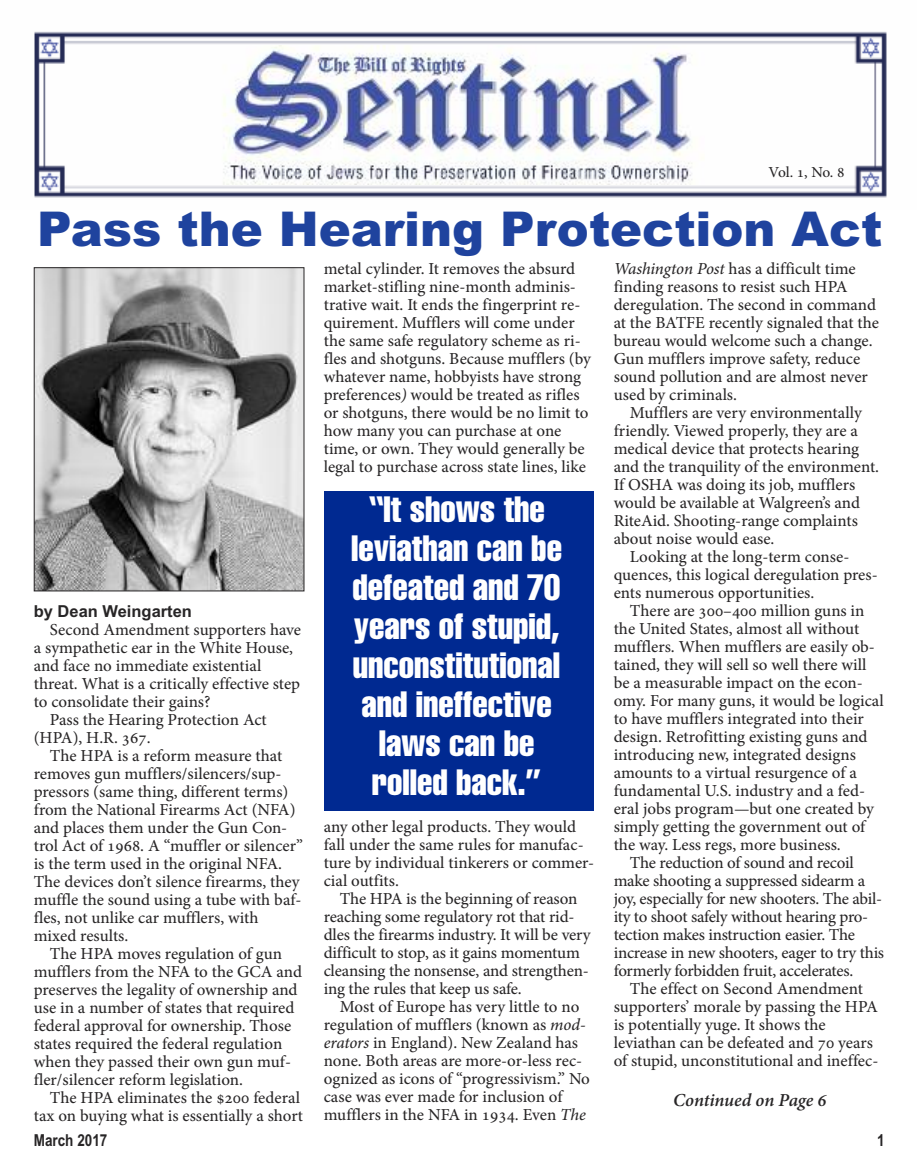
<style>
.page{position:relative;width:918px;height:1161px;background:#fff}
.page>*{position:absolute;margin:0;border:0;box-sizing:border-box;transform-origin:0 0}
.t1{font:900 48px "Arial";color:#1f439e}
.t2{font:36px/39px "Helvetica LT Std Comp";color:#fff;text-align:center}
.t3{font:italic 700 18px "Adobe Hebrew";letter-spacing:-.005em;color:#272526}
.t4{font:16.5px/18px "Adobe Hebrew";letter-spacing:-.005em;color:#272526}
.t5{font:700 16.5px "Arial";color:#272526}
.t6{font:700 16.5px "Arial Narrow";color:#272526}
.t7{font:15px "Adobe Hebrew";color:#272526}
.s1{font-style:italic}
</style>
<div class="page">
<img style="left:34px;top:31px;width:853px;height:167px">
<img style="left:200px;top:45px;width:504px;height:139px">
<div style="left:324px;top:491px;width:269px;height:320px;background:#002991"></div>
<img style="left:36px;top:269px;width:266px;height:320px">
<div style="left:34px;top:267px;width:270px;height:324px;border:1px solid #272526"></div>
<p class="t7" style="left:769px;top:167px;width:77px">Vol. 1, No. 8</p>
<h1 class="t1" style="left:37px;top:201px;width:847px">Pass the Hearing Protection Act</h1>
<p class="t5" style="left:34px;top:601px;width:160px">by Dean Weingarten</p>
<p class="t4" style="left:50px;top:622px;width:253px">Second Amendment supporters have</p>
<p class="t4" style="left:34px;top:640px;width:261px">a sympathetic ear in the White House,</p>
<p class="t4" style="left:34px;top:658px;width:229px">and face no immediate existential</p>
<p class="t4" style="left:34px;top:676px;width:268px">threat. What is a critically effective step</p>
<p class="t4" style="left:34px;top:694px;width:178px">to consolidate their gains?</p>
<p class="t4" style="left:50px;top:712px;width:218px">Pass the Hearing Protection Act</p>
<p class="t4" style="left:34px;top:730px;width:118px">(HPA), H.R. 367.</p>
<p class="t4" style="left:50px;top:748px;width:234px">The HPA is a reform measure that</p>
<p class="t4" style="left:34px;top:766px;width:249px">removes gun mufflers/silencers/sup-</p>
<p class="t4" style="left:34px;top:784px;width:256px">pressors (same thing, different terms)</p>
<p class="t4" style="left:34px;top:802px;width:263px">from the National Firearms Act (NFA)</p>
<p class="t4" style="left:34px;top:820px;width:255px">and places them under the Gun Con-</p>
<p class="t4" style="left:34px;top:838px;width:271px">trol Act of 1968. A “muffler or silencer”</p>
<p class="t4" style="left:34px;top:856px;width:250px">is the term used in the original NFA.</p>
<p class="t4" style="left:34px;top:874px;width:267px">The devices don’t silence firearms, they</p>
<p class="t4" style="left:34px;top:892px;width:269px">muffle the sound using a tube with baf-</p>
<p class="t4" style="left:34px;top:910px;width:226px">fles, not unlike car mufflers, with</p>
<p class="t4" style="left:34px;top:928px;width:96px">mixed results.</p>
<p class="t4" style="left:50px;top:946px;width:234px">The HPA moves regulation of gun</p>
<p class="t4" style="left:34px;top:964px;width:270px">mufflers from the NFA to the GCA and</p>
<p class="t4" style="left:34px;top:982px;width:265px">preserves the legality of ownership and</p>
<p class="t4" style="left:34px;top:1000px;width:262px">use in a number of states that required</p>
<p class="t4" style="left:34px;top:1018px;width:259px">federal approval for ownership. Those</p>
<p class="t4" style="left:34px;top:1036px;width:250px">states required the federal regulation</p>
<p class="t4" style="left:34px;top:1054px;width:259px">when they passed their own gun muf-</p>
<p class="t4" style="left:34px;top:1072px;width:211px">fler/silencer reform legislation.</p>
<p class="t4" style="left:50px;top:1090px;width:252px">The HPA eliminates the $200 federal</p>
<p class="t4" style="left:34px;top:1108px;width:271px">tax on buying what is essentially a short</p>
<p class="t4" style="left:324px;top:262px;width:269px">metal cylinder. It removes the absurd market-stifling nine-month adminis&shy;trative wait. It ends the fingerprint re&shy;quirement. Mufflers will come under the same safe regulatory scheme as ri&shy;fles and shotguns. Because mufflers (by whatever name, hobbyists have strong preferences<span class="s1">)</span> would be treated as rifles or shotguns, there would be no limit to how many you can purchase at one time, or own. They would generally be legal to purchase across state lines, like</p>
<h2 class="t2" style="left:351px;top:492px;width:212px">“It shows the leviathan can be defeated and 70 years of stupid, unconstitutional and ineffective laws can be rolled back.”</h2>
<p class="t4" style="left:324px;top:820px;width:272px">any other legal products. They would fall under the same rules for manufac&shy;ture by individual tinkerers or commer&shy;cial outfits.</p>
<p class="t4" style="left:324px;top:892px;width:269px;text-indent:16px">The HPA is the beginning of reason reaching some regulatory rot that rid&shy;dles the firearms industry. It will be very difficult to stop, as it gains momentum cleansing the nonsense, and strengthen&shy;ing the rules that keep us safe.</p>
<p class="t4" style="left:324px;top:1000px;width:268px;text-indent:16px">Most of Europe has very little to no regulation of mufflers (known as <span class="s1">mod&shy;erators</span> in England). New Zealand has none. Both areas are more-or-less rec&shy;ognized as icons of “progressivism.” No case was ever made for inclusion of mufflers in the NFA in 1934. Even <span class="s1">The</span></p>
<p class="t4" style="left:614px;top:262px;width:267px"><span class="s1">Washington Post</span> has a difficult time finding reasons to resist such HPA deregulation. The second in command at the BATFE recently signaled that the bureau would welcome such a change.<br>Gun mufflers improve safety, reduce sound pollution and are almost never used by criminals.</p>
<p class="t4" style="left:630px;top:406px;width:234px">Mufflers are very environmentally</p>
<p class="t4" style="left:614px;top:424px;width:246px">friendly. Viewed properly, they are a</p>
<p class="t4" style="left:614px;top:442px;width:247px">medical device that protects hearing</p>
<p class="t4" style="left:614px;top:460px;width:267px">and the tranquility of the environment.</p>
<p class="t4" style="left:614px;top:478px;width:243px">If OSHA was doing its job, mufflers</p>
<p class="t4" style="left:614px;top:496px;width:248px">would be available at Walgreen’s and</p>
<p class="t4" style="left:614px;top:514px;width:246px">RiteAid. Shooting-range complaints</p>
<p class="t4" style="left:614px;top:532px;width:162px">about noise would ease.</p>
<p class="t4" style="left:630px;top:550px;width:221px">Looking at the long-term conse-</p>
<p class="t4" style="left:614px;top:568px;width:266px">quences, this logical deregulation pres-</p>
<p class="t4" style="left:614px;top:586px;width:202px">ents numerous opportunities.</p>
<p class="t4" style="left:630px;top:604px;width:236px">There are 300–400 million guns in</p>
<p class="t4" style="left:614px;top:622px;width:247px">the United States, almost all without</p>
<p class="t4" style="left:614px;top:640px;width:263px">mufflers. When mufflers are easily ob-</p>
<p class="t4" style="left:614px;top:658px;width:254px">tained, they will sell so well there will</p>
<p class="t4" style="left:614px;top:676px;width:251px">be a measurable impact on the econ-</p>
<p class="t4" style="left:614px;top:694px;width:272px">omy. For many guns, it would be logical</p>
<p class="t4" style="left:614px;top:712px;width:252px">to have mufflers integrated into their</p>
<p class="t4" style="left:614px;top:730px;width:255px">design. Retrofitting existing guns and</p>
<p class="t4" style="left:614px;top:748px;width:244px">introducing new, integrated designs</p>
<p class="t4" style="left:614px;top:766px;width:245px">amounts to a virtual resurgence of a</p>
<p class="t4" style="left:614px;top:784px;width:253px">fundamental U.S. industry and a fed-</p>
<p class="t4" style="left:614px;top:802px;width:262px">eral jobs program—but one created by</p>
<p class="t4" style="left:614px;top:820px;width:253px">simply getting the government out of</p>
<p class="t4" style="left:614px;top:838px;width:229px">the way. Less regs, more business.</p>
<p class="t4" style="left:630px;top:856px;width:225px">The reduction of sound and recoil</p>
<p class="t4" style="left:614px;top:874px;width:253px">make shooting a suppressed sidearm a</p>
<p class="t4" style="left:614px;top:892px;width:270px">joy, especially for new shooters. The abil-</p>
<p class="t4" style="left:614px;top:910px;width:256px">ity to shoot safely without hearing pro-</p>
<p class="t4" style="left:614px;top:928px;width:243px">tection makes instruction easier. The</p>
<p class="t4" style="left:614px;top:946px;width:272px">increase in new shooters, eager to try this</p>
<p class="t4" style="left:614px;top:964px;width:241px">formerly forbidden fruit, accelerates.</p>
<p class="t4" style="left:630px;top:982px;width:235px">The effect on Second Amendment</p>
<p class="t4" style="left:614px;top:1000px;width:266px">supporters’ morale by passing the HPA</p>
<p class="t4" style="left:614px;top:1018px;width:214px">is potentially yuge. It shows the</p>
<p class="t4" style="left:614px;top:1036px;width:261px">leviathan can be defeated and 70 years</p>
<p class="t4" style="left:614px;top:1054px;width:266px">of stupid, unconstitutional and ineffec-</p>
<p class="t3" style="left:673px;top:1093px;width:155px">Continued on Page 6</p>
<p class="t6" style="left:34px;top:1131px;width:75px">March 2017</p>
<p class="t6" style="left:877px;top:1131px;width:9px">1</p>
</div>
